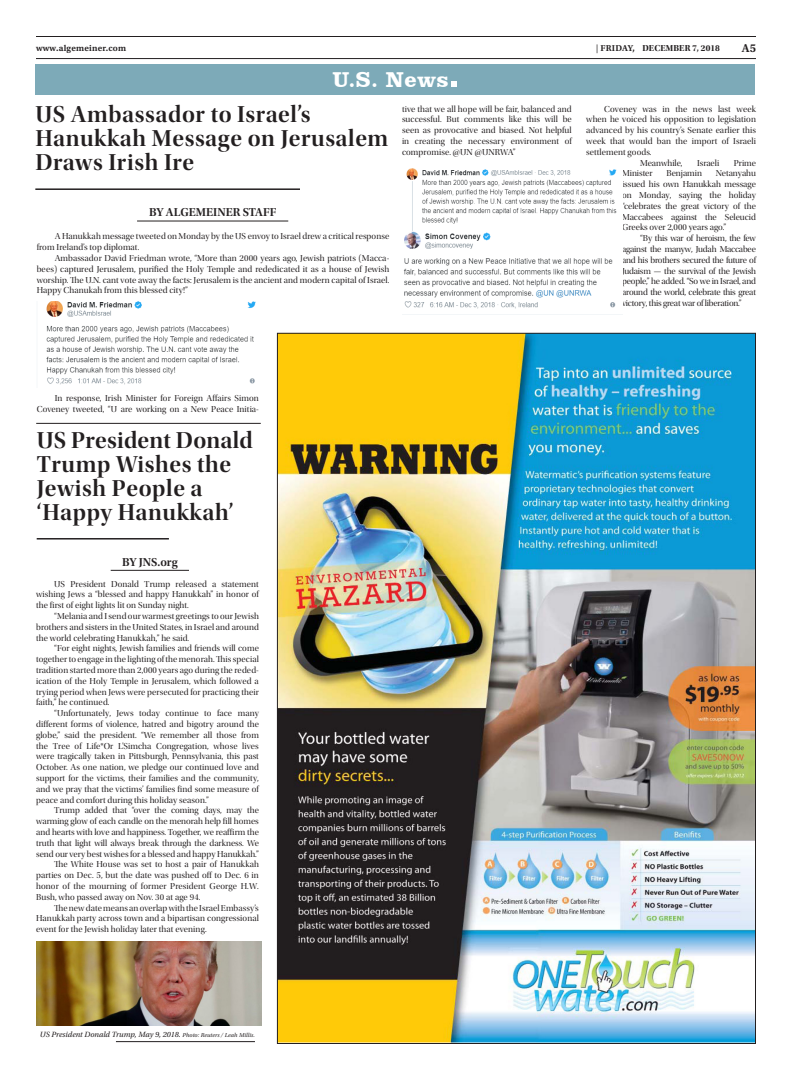
<style>
.page{position:relative;width:792px;height:1080px;background:#fff}
.page>*{position:absolute;margin:0;border:0;box-sizing:border-box;transform-origin:0 0}
.t1{font:semi-condensed 53px "College";color:#fff}
.t2{font:24px/24px "Utopia Std Semibold Disp";letter-spacing:.025em;color:#231f20}
.t3{font:700 22px "Clarendon BT";color:#fff}
.t4{font:12px "Utopia Std Semibold Subh";color:#231f20}
.t5{font:12px "Utopia Std Semibold Capt";color:#231f20}
.t6{font:9px/10.8px "Utopia Std Disp";letter-spacing:.01em;color:#231f20;text-align:justify}
.t7{font:9px "Utopia Std Bold Disp";letter-spacing:.01em;color:#231f20}
.t8{font:9px "Utopia Std Semibold Capt";letter-spacing:.02em;color:#231f20}
.t9{font:italic 8px "Utopia Std";color:#231f20}
.s1{font-family:"Utopia Std Subh";font-size:9.3px}
.s2{font-family:"Utopia Std Semibold Capt"}
.s3{font-size:6px}
</style>
<div class="page">
<hr style="left:36px;top:423px;width:225px;height:1px;background:#231f20">
<hr style="left:37px;top:538px;width:132px;height:2px;background:#231f20">
<hr style="left:35px;top:188px;width:265px;height:2px;background:#231f20">
<img style="left:36px;top:942px;width:225px;height:83px">
<hr style="left:116px;top:1041px;width:139px;height:1px;background:#231f20">
<hr style="left:137px;top:221px;width:151px;height:1px;background:#231f20">
<img style="left:46px;top:301px;width:210px;height:84px">
<img style="left:402px;top:168px;width:220px;height:147px">
<hr style="left:111px;top:570px;width:78px;height:1px;background:#231f20">
<hr style="left:36px;top:58px;width:720px;height:1px;background:#231f20">
<hr style="left:36px;top:36px;width:720px;height:1px;background:#231f20">
<img style="left:279px;top:335px;width:475px;height:707px">
<div style="left:35px;top:65px;width:720px;height:30px;background:#7daab8"></div>
<p class="t8" style="left:36px;top:43px;width:92px">www.algemeiner.com</p>
<p class="t7" style="left:596px;top:43px;width:125px"><span class="s1">|</span> <span class="s2">FRIDAY,</span> DECEMBER 7, 201<span class="s2">8</span></p>
<h3 class="t5" style="left:742px;top:41px;width:16px">A5</h3>
<h3 class="t3" style="left:332px;top:65px;width:118px">U.S. News</h3>
<h1 class="t1" style="left:449px;top:43px;width:12px">.</h1>
<h2 class="t2" style="left:35px;top:103px;width:354px">US Ambassador to Israel’s<br>Hanukkah Message on Jerusalem<br>Draws Irish Ire</h2>
<p class="t6" style="left:402px;top:103px;width:171px">tive that we all hope will be fair, balanced and successful. But comments like this will be seen as provocative and biased. Not helpful in creating the necessary environment of compromise. @UN @UNRWA”</p>
<p class="t6" style="left:604px;top:103px;width:153px">Coveney was in the news last week</p>
<p class="t6" style="left:586px;top:114px;width:171px">when he voiced his opposition to legislation</p>
<p class="t6" style="left:586px;top:125px;width:171px">advanced by his country’s Senate earlier this</p>
<p class="t6" style="left:586px;top:136px;width:171px">week that would ban the import of Israeli</p>
<p class="t6" style="left:586px;top:147px;width:67px">settlement goods.</p>
<p class="t6" style="left:640px;top:157px;width:44px">Meanwhile,</p>
<p class="t6" style="left:697px;top:157px;width:24px">Israeli</p>
<p class="t6" style="left:734px;top:157px;width:24px">Prime</p>
<p class="t6" style="left:622px;top:168px;width:32px">Minister</p>
<p class="t6" style="left:666px;top:168px;width:37px">Benjamin</p>
<p class="t6" style="left:622px;top:168px;width:135px;text-indent:94px">Netanyahu issued his own Hanukkah message on Monday, saying the holiday “celebrates the great victory of the Maccabees against the Seleucid Greeks over 2,000 years ago.”</p>
<p class="t6" style="left:622px;top:233px;width:135px;text-indent:18px">“By this war of heroism, the few against the manyw, Judah Maccabee and his brothers secured the future of Judaism — the survival of the Jewish people,” he added. “So we in Israel, and around the world, celebrate this great victory, this great war of liberation.”</p>
<h3 class="t4" style="left:149px;top:206px;width:129px">BY ALGEMEINER STAFF</h3>
<p class="t6" style="left:37px;top:231px;width:354px;text-indent:18px">A Hanukkah message tweeted on Monday by the US envoy to Israel drew a critical response from Ireland’s top diplomat.</p>
<p class="t6" style="left:37px;top:253px;width:354px;text-indent:18px">Ambassador David Friedman wrote, “More than 2000 years ago, Jewish patriots (Macca&shy;bees) captured Jerusalem, purified the Holy Temple and rededicated it as a house of Jewish worship. The U.N. cant vote away the facts: Jerusalem is the ancient and modern capital of Israel.<br>Happy Chanukah from this blessed city!”</p>
<p class="t6" style="left:37px;top:393px;width:224px;text-align:right">In response, Irish Minister for Foreign Affairs Simon<br>Coveney tweeted, “U are working on a New Peace Initia-</p>
<h2 class="t2" style="left:37px;top:429px;width:218px">US President Donald<br>Trump Wishes the<br>Jewish People a ‘Happy Hanukkah’</h2>
<h3 class="t4" style="left:122px;top:555px;width:57px">BY JNS.org</h3>
<p class="t6" style="left:36px;top:578px;width:224px;text-indent:18px">US President Donald Trump released a statement wishing Jews a “blessed and happy Hanukkah” in honor of the first of eight lights lit on Sunday night.</p>
<p class="t6" style="left:36px;top:611px;width:224px;text-indent:18px">“Melania and I send our warmest greetings to our Jewish brothers and sisters in the United States, in Israel and around the world celebrating Hanukkah,” he said.</p>
<p class="t6" style="left:36px;top:643px;width:224px;text-indent:18px">“For eight nights, Jewish families and friends will come together to engage in the lighting of the menorah. This special tradition started more than 2,000 years ago during the reded&shy;ication of the Holy Temple in Jerusalem, which followed a trying period when Jews were persecuted for practicing their faith,” he continued.</p>
<p class="t6" style="left:36px;top:708px;width:224px;text-indent:18px">“Unfortunately, Jews today continue to face many different forms of violence, hatred and bigotry around the globe,” said the president. “We remember all those from the Tree of Life*Or L’Simcha Congregation, whose lives were tragically taken in Pittsburgh, Pennsylvania, this past October. As one nation, we pledge our continued love and support for the victims, their families and the community, and we pray that the victims’ families find some measure of peace and comfort during this holiday season.”</p>
<p class="t6" style="left:54px;top:805px;width:206px">Trump added that “over the coming days, may the</p>
<p class="t6" style="left:36px;top:816px;width:224px">warming glow of each candle on the menorah help fill homes</p>
<p class="t6" style="left:36px;top:827px;width:224px">and hearts with love and happiness. Together, we reaffirm the</p>
<p class="t6" style="left:36px;top:838px;width:224px">truth that light will always break through the darkness. We</p>
<p class="t6" style="left:36px;top:848px;width:224px">send our very best wishes for a blessed and happy Hanukkah.”</p>
<p class="t6" style="left:54px;top:859px;width:206px">The White House was set to host a pair of Hanukkah</p>
<p class="t6" style="left:36px;top:870px;width:224px">parties on Dec. 5, but the date was pushed off to Dec. 6 in</p>
<p class="t6" style="left:36px;top:881px;width:224px">honor of the mourning of former President George H.W.</p>
<p class="t6" style="left:36px;top:892px;width:166px">Bush, who passed away on Nov. 30 at age 94.</p>
<p class="t6" style="left:54px;top:902px;width:206px">The new date means an overlap with the Israel Embassy’s</p>
<p class="t6" style="left:36px;top:913px;width:224px">Hanukkah party across town and a bipartisan congressional</p>
<p class="t6" style="left:36px;top:924px;width:172px">event for the Jewish holiday later that evening.</p>
<p class="t9" style="left:40px;top:1030px;width:217px">US President Donald Trump, May 9, 2018. <span class="s3">Photo: Reuters / Leah Millis.</span></p>
</div>
